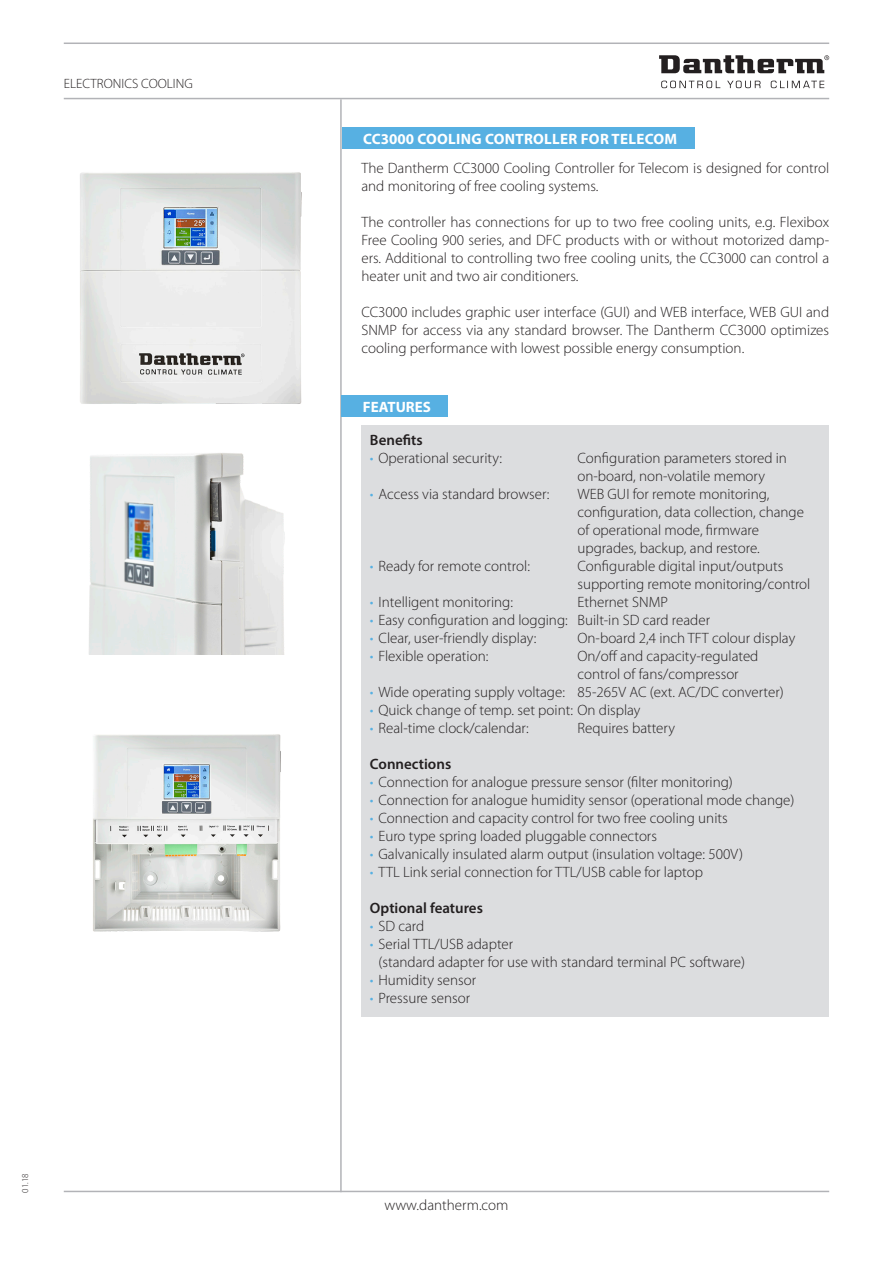
<style>
.page{position:relative;width:893px;height:1263px;background:#fff}
.page>*{position:absolute;margin:0;border:0;box-sizing:border-box;transform-origin:0 0}
.t1{font:300 15px/18px "Myriad Pro";color:#231f20}
.t2{font:600 15px "Myriad Pro";color:#231f20}
.t3{font:700 15px "Myriad Pro";letter-spacing:.02em;color:#fff}
.t4{font:700 15px "Myriad Pro";color:#fff}
.t5{font:300 13.5px "Myriad Pro";color:#231f20}
.t6{font:300 9px "Myriad Pro";color:#231f20}
.s1{color:#57b0e2}
</style>
<div class="page">
<hr style="left:64px;top:43px;width:765px;height:1px;background:#b2b3b7">
<hr style="left:64px;top:98px;width:765px;height:1px;background:#b2b3b7">
<hr style="left:64px;top:1191px;width:765px;height:1px;background:#b2b3b7">
<svg style="left:661px;top:81px;width:163px;height:7px"></svg>
<svg style="left:659px;top:55px;width:170px;height:18px"></svg>
<hr style="left:340px;top:99px;width:2px;height:1093px;background:#b2b3b7">
<div style="left:342px;top:395px;width:106px;height:22px;background:#57b0e2"></div>
<div style="left:361px;top:425px;width:468px;height:591px;background:#dcdddf"></div>
<div style="left:342px;top:128px;width:353px;height:21px;background:#57b0e2"></div>
<img style="left:80px;top:172px;width:222px;height:232px">
<img style="left:89px;top:453px;width:196px;height:202px">
<img style="left:93px;top:734px;width:188px;height:198px">
<p class="t5" style="left:64px;top:76px;width:131px">ELECTRONICS COOLING</p>
<p class="t6" style="left:20px;top:1193px;width:21px;rotate:-90deg">01.18</p>
<p class="t3" style="left:363px;top:129px;width:316px">CC3000 COOLING CONTROLLER FOR TELECOM</p>
<p class="t1" style="left:361px;top:159px;width:469px">The Dantherm CC3000 Cooling Controller for Telecom is designed for control and monitoring of free cooling systems.</p>
<p class="t1" style="left:361px;top:213px;width:469px;text-align:justify">The controller has connections for up to two free cooling units, e.g. Flexibox Free Cooling 900 series, and DFC products with or without motorized damp&shy;ers. Additional to controlling two free cooling units, the CC3000 can control a heater unit and two air conditioners.</p>
<p class="t1" style="left:361px;top:303px;width:469px;text-align:justify">CC3000 includes graphic user interface (GUI) and WEB interface, WEB GUI and SNMP for access via any standard browser. The Dantherm CC3000 optimizes cooling performance with lowest possible energy consumption.</p>
<p class="t4" style="left:363px;top:397px;width:69px">FEATURES</p>
<p class="t2" style="left:370px;top:431px;width:54px">Benefits</p>
<p class="t1" style="left:370px;top:449px;width:134px"><span class="s1">•</span> Operational security:</p>
<p class="t1" style="left:577px;top:449px;width:211px">Configuration parameters stored in on-board, non-volatile memory</p>
<p class="t1" style="left:370px;top:485px;width:181px"><span class="s1">•</span> Access via standard browser:</p>
<p class="t1" style="left:577px;top:485px;width:228px">WEB GUI for remote monitoring, configuration, data collection, change of operational mode, firmware upgrades, backup, and restore.</p>
<p class="t1" style="left:370px;top:557px;width:161px"><span class="s1">•</span> Ready for remote control:</p>
<p class="t1" style="left:577px;top:557px;width:234px">Configurable digital input/outputs supporting remote monitoring/control</p>
<p class="t1" style="left:370px;top:593px;width:145px"><span class="s1">•</span> Intelligent monitoring:</p>
<p class="t1" style="left:577px;top:593px;width:92px">Ethernet SNMP</p>
<p class="t1" style="left:370px;top:611px;width:342px"><span class="s1">•</span> Easy configuration and logging: Built-in SD card reader</p>
<p class="t1" style="left:370px;top:629px;width:168px"><span class="s1">•</span> Clear, user-friendly display:</p>
<p class="t1" style="left:577px;top:629px;width:219px">On-board 2,4 inch TFT colour display</p>
<p class="t1" style="left:370px;top:647px;width:120px"><span class="s1">•</span> Flexible operation:</p>
<p class="t1" style="left:577px;top:647px;width:182px">On/off and capacity-regulated control of fans/compressor</p>
<p class="t1" style="left:370px;top:683px;width:415px"><span class="s1">•</span> Wide operating supply voltage: 85-265V AC (ext. AC/DC converter)</p>
<p class="t1" style="left:370px;top:701px;width:272px"><span class="s1">•</span> Quick change of temp. set point: On display</p>
<p class="t1" style="left:370px;top:719px;width:160px"><span class="s1">•</span> Real-time clock/calendar:</p>
<p class="t1" style="left:577px;top:719px;width:99px">Requires battery</p>
<p class="t2" style="left:370px;top:755px;width:83px">Connections</p>
<p class="t1" style="left:370px;top:773px;width:364px"><span class="s1">•</span> Connection for analogue pressure sensor (filter monitoring)</p>
<p class="t1" style="left:370px;top:791px;width:426px"><span class="s1">•</span> Connection for analogue humidity sensor (operational mode change)</p>
<p class="t1" style="left:370px;top:809px;width:359px"><span class="s1">•</span> Connection and capacity control for two free cooling units</p>
<p class="t1" style="left:370px;top:827px;width:289px"><span class="s1">•</span> Euro type spring loaded pluggable connectors</p>
<p class="t1" style="left:370px;top:845px;width:375px"><span class="s1">•</span> Galvanically insulated alarm output (insulation voltage: 500V)</p>
<p class="t1" style="left:370px;top:863px;width:335px"><span class="s1">•</span> TTL Link serial connection for TTL/USB cable for laptop</p>
<p class="t2" style="left:370px;top:899px;width:114px">Optional features</p>
<p class="t1" style="left:370px;top:917px;width:56px"><span class="s1">•</span> SD card</p>
<p class="t1" style="left:378px;top:935px;width:368px;text-indent:-9px"><span class="s1">•</span> Serial TTL/USB adapter<br>(standard adapter for use with standard terminal PC software)</p>
<p class="t1" style="left:370px;top:971px;width:108px"><span class="s1">•</span> Humidity sensor</p>
<p class="t1" style="left:370px;top:989px;width:102px"><span class="s1">•</span> Pressure sensor</p>
<p class="t1" style="left:384px;top:1197px;width:126px">www.dantherm.com</p>
</div>
